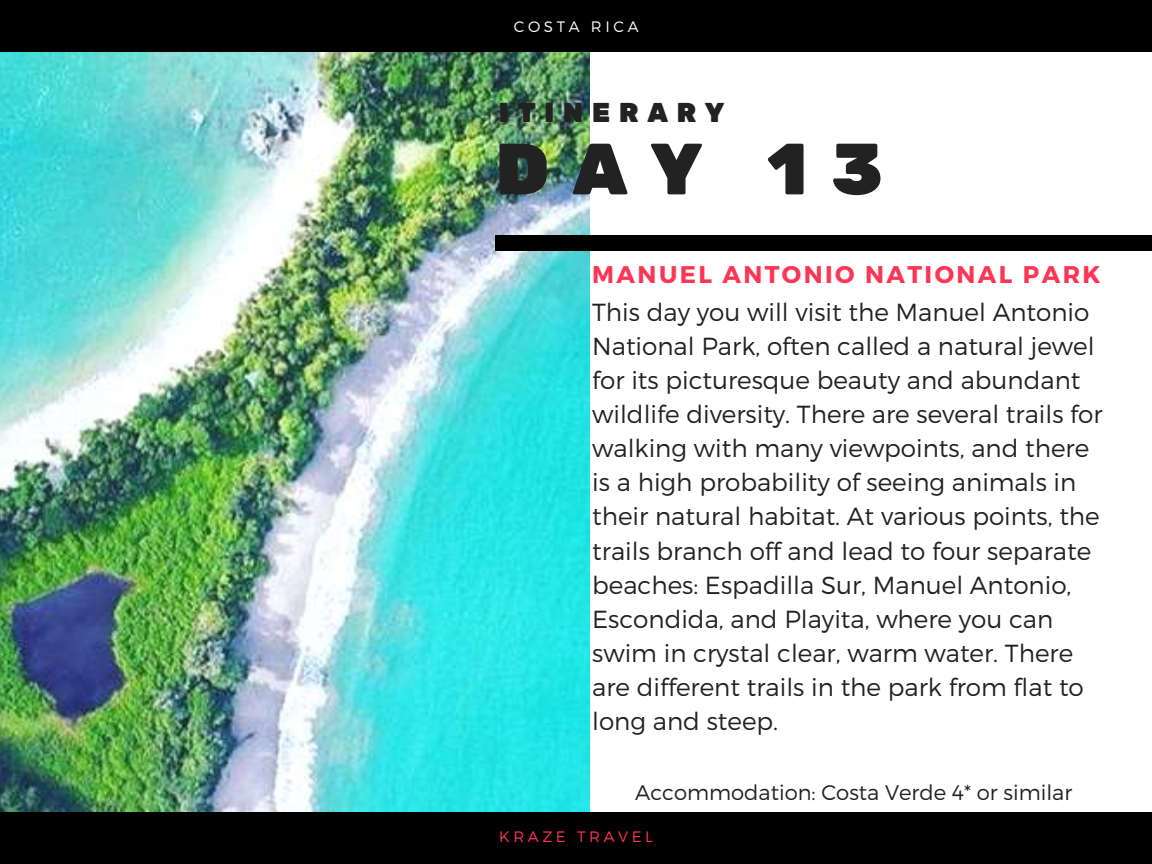
<style>
.page{position:relative;width:1152px;height:864px;background:#fff}
.page>*{position:absolute;margin:0;border:0;box-sizing:border-box;transform-origin:0 0}
.t1{font:72.45px "Rubik One";color:#222}
.t2{font:27.15px "Rubik One";letter-spacing:.3em;color:#222}
.t3{font:300 24.6px/34.2px "Montserrat";color:#222}
.t4{font:700 24.15px "Montserrat";letter-spacing:.1em;color:#ff3656}
.t5{font:300 21.15px "Montserrat";color:#222}
.t6{font:300 15.15px "Montserrat";letter-spacing:.24em;color:#ff3656}
.t7{font:300 15.15px "Montserrat";letter-spacing:.24em;color:#fff}
</style>
<div class="page">
<img style="left:0;top:52px;width:590px;height:761px">
<div style="left:495px;top:235px;width:657px;height:16px;background:#000"></div>
<div style="left:0;top:813px;width:1152px;height:51px;background:#000"></div>
<div style="left:0;top:0;width:1152px;height:52px;background:#000"></div>
<p class="t7" style="left:514px;top:16px;width:126px">COSTA RICA</p>
<p class="t2" style="left:498px;top:97px;width:228px">ITINERARY</p>
<h1 class="t1" style="left:495px;top:127px;width:391px">DAY 13</h1>
<p class="t4" style="left:592px;top:258px;width:510px">MANUEL ANTONIO NATIONAL PARK</p>
<p class="t3" style="left:592px;top:293px;width:512px">This day you will visit the Manuel Antonio National Park, often called a natural jewel for its picturesque beauty and abundant wildlife diversity. There are several trails for walking with many viewpoints, and there is a high probability of seeing animals in their natural habitat. At various points, the trails branch off and lead to four separate beaches: Espadilla Sur, Manuel Antonio, Escondida, and Playita, where you can swim in crystal clear, warm water. There are different trails in the park from flat to long and steep.</p>
<p class="t5" style="left:635px;top:779px;width:439px">Accommodation: Costa Verde 4* or similar</p>
<p class="t6" style="left:499px;top:827px;width:155px">KRAZE TRAVEL</p>
</div>
